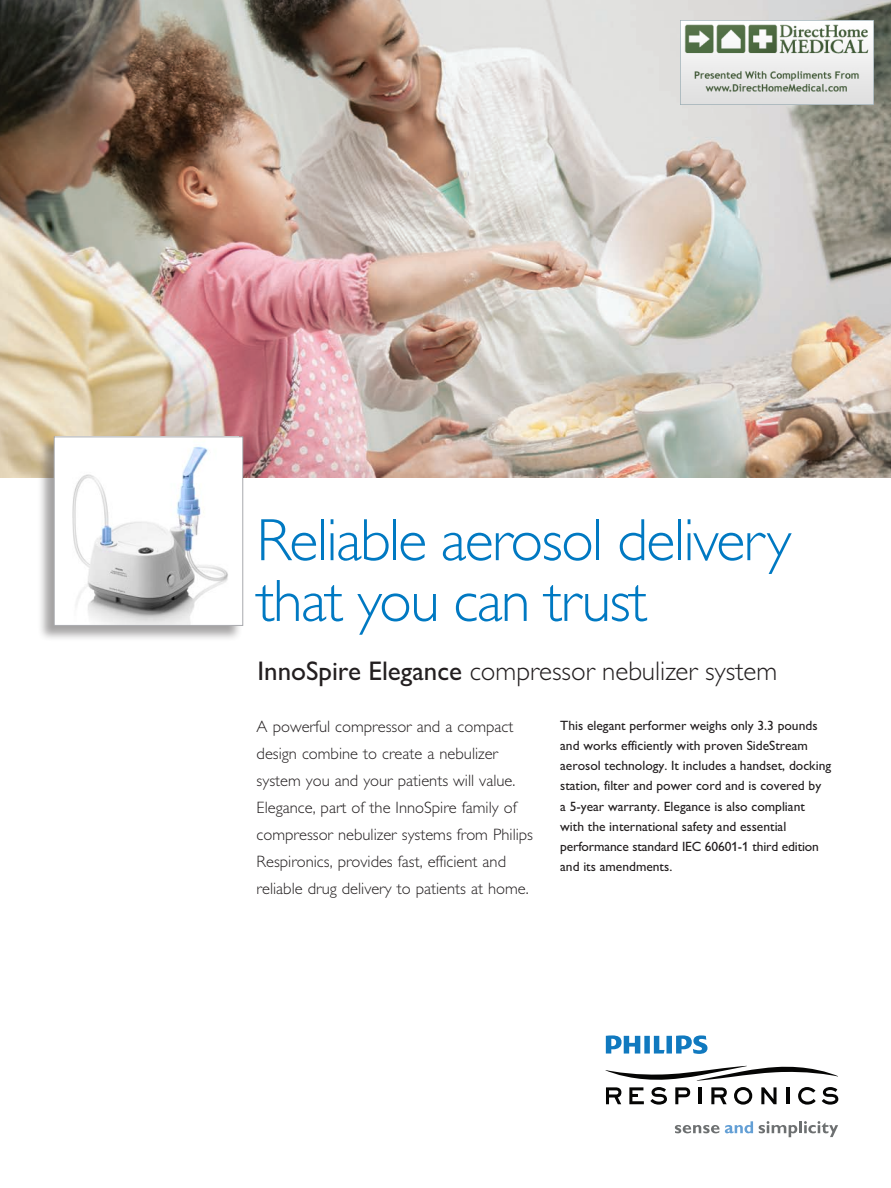
<style>
.page{position:relative;width:891px;height:1188px;background:#fff}
.page>*{position:absolute;margin:0;border:0;box-sizing:border-box;transform-origin:0 0}
.t1{font:60px/60.8px "Gill Sans Alt One WGL Light";letter-spacing:-.025em;color:#0079c2}
.t2{font:27px "Gill Sans Alt One WGL Light";color:#231f20}
.t3{font:16.5px/27px "Gill Sans Alt One WGL Light";color:#231f20}
.t4{font:13.5px/20.2px "Gill Sans Alt One WGL";color:#231f20}
.s1{font-family:"Gill Sans Alt One WGL"}
</style>
<div class="page">
<img style="left:0;top:0;width:891px;height:478px">
<div style="left:37px;top:437px;width:205px;height:205px;background:#231f20;opacity:.41"></div>
<img style="left:56px;top:439px;width:183px;height:185px">
<div style="left:54px;top:437px;width:189px;height:189px;border:1px solid #a8a9ad"></div>
<svg style="left:606px;top:1035px;width:101px;height:19px"></svg>
<svg style="left:605px;top:1065px;width:233px;height:40px"></svg>
<svg style="left:759px;top:1121px;width:79px;height:16px"></svg>
<svg style="left:675px;top:1121px;width:78px;height:12px"></svg>
<img style="left:681px;top:20px;width:192px;height:85px">
<p class="t1" style="left:256px;top:510px;width:536px">Reliable aerosol delivery that you can trust</p>
<p class="t2" style="left:257px;top:654px;width:521px"><span class="s1">InnoSpire Elegance</span> compressor nebulizer system</p>
<p class="t3" style="left:257px;top:713px;width:278px">A powerful compressor and a compact design combine to create a nebulizer system you and your patients will value.<br>Elegance, part of the InnoSpire family of compressor nebulizer systems from Philips Respironics, provides fast, efficient and reliable drug delivery to patients at home.</p>
<p class="t4" style="left:560px;top:715px;width:272px">This elegant performer weighs only 3.3 pounds and works efficiently with proven SideStream aerosol technology. It includes a handset, docking station, filter and power cord and is covered by<br>a 5-year warranty. Elegance is also compliant with the international safety and essential performance standard IEC 60601-1 third edition and its amendments.</p>
</div>
